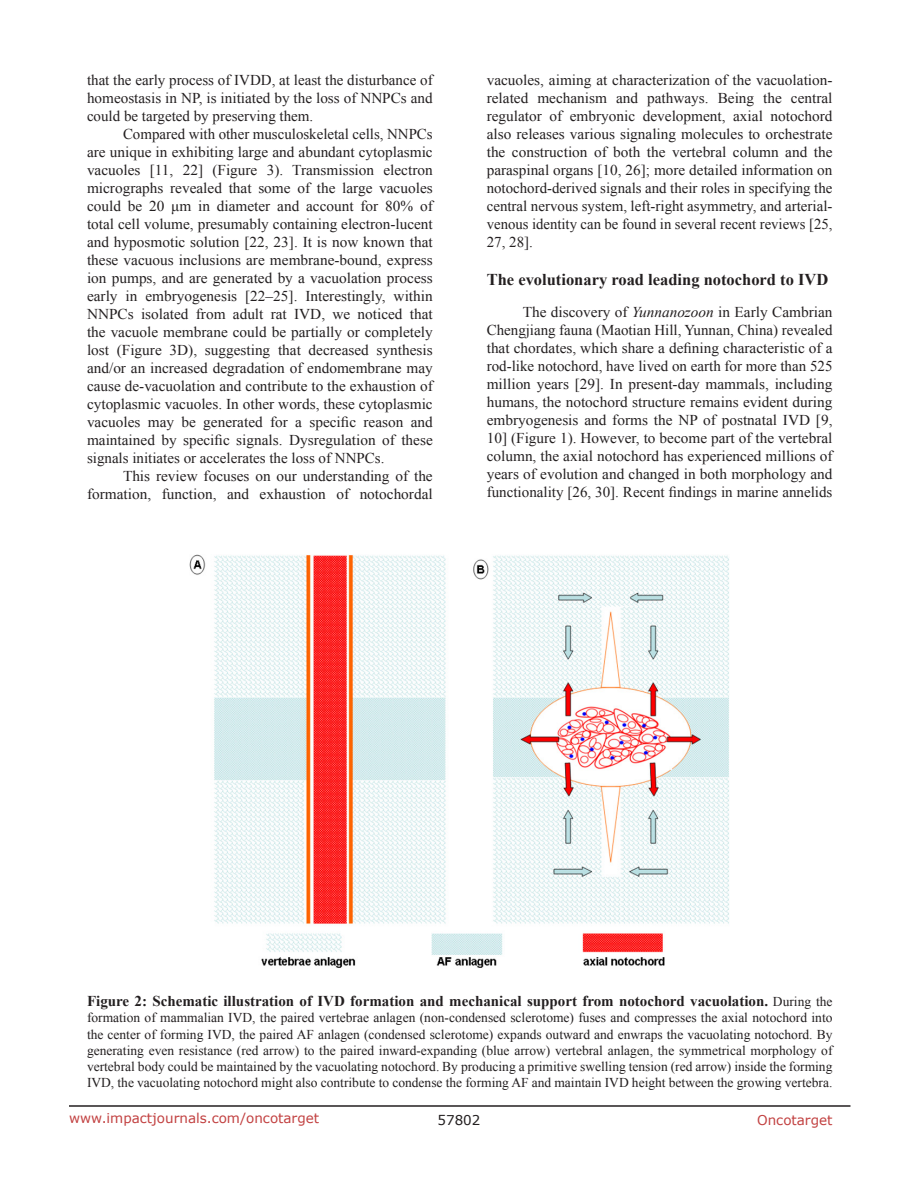
<style>
.page{position:relative;width:918px;height:1188px;background:#fff}
.page>*{position:absolute;margin:0;border:0;box-sizing:border-box;transform-origin:0 0}
.SubHeading{font:700 16.5px "Times New Roman";color:#231f20}
.BodyText{font:15px/18px "Times New Roman";color:#231f20;text-align:justify}
.figuretext{font:700 15px "Times New Roman";color:#231f20}
.figuretext-2{font:13.5px/16.2px "Times New Roman";color:#231f20;text-align:justify}
.t1{font:13.5px "Verdana";color:#c24141}
.t2{font:13.5px "Verdana";color:#231f20}
.s1{font-style:italic}
.s2{font-weight:400;font-size:13.5px}
</style>
<div class="page">
<hr style="left:69px;top:1105px;width:781px;height:2px;background:#231f20">
<img style="left:190px;top:555px;width:539px;height:413px">
<p class="BodyText" style="left:87px;top:71px;width:347px">that the early process of IVDD, at least the disturbance of homeostasis in NP, is initiated by the loss of NNPCs and could be targeted by preserving them.</p>
<p class="BodyText" style="left:87px;top:125px;width:347px;text-indent:36px">Compared with other musculoskeletal cells, NNPCs are unique in exhibiting large and abundant cytoplasmic vacuoles [11, 22] (Figure 3). Transmission electron micrographs revealed that some of the large vacuoles could be 20 μm in diameter and account for 80% of total cell volume, presumably containing electron-lucent and hyposmotic solution [22, 23]. It is now known that these vacuous inclusions are membrane-bound, express ion pumps, and are generated by a vacuolation process early in embryogenesis [22–25]. Interestingly, within NNPCs isolated from adult rat IVD, we noticed that the vacuole membrane could be partially or completely lost (Figure 3D), suggesting that decreased synthesis and/or an increased degradation of endomembrane may cause de-vacuolation and contribute to the exhaustion of cytoplasmic vacuoles. In other words, these cytoplasmic vacuoles may be generated for a specific reason and maintained by specific signals. Dysregulation of these signals initiates or accelerates the loss of NNPCs.</p>
<p class="BodyText" style="left:87px;top:467px;width:347px;text-align:right">This review focuses on our understanding of the formation, function, and exhaustion of notochordal</p>
<p class="BodyText" style="left:487px;top:71px;width:347px">vacuoles, aiming at characterization of the vacuolation&shy;related mechanism and pathways. Being the central regulator of embryonic development, axial notochord also releases various signaling molecules to orchestrate the construction of both the vertebral column and the paraspinal organs [10, 26]; more detailed information on notochord-derived signals and their roles in specifying the central nervous system, left-right asymmetry, and arterial&shy;venous identity can be found in several recent reviews [25, 27, 28].</p>
<p class="SubHeading" style="left:487px;top:268px;width:343px">The evolutionary road leading notochord to IVD</p>
<p class="BodyText" style="left:487px;top:302px;width:347px;text-indent:36px">The discovery of <span class="s1">Yunnanozoon</span> in Early Cambrian Chengjiang fauna (Maotian Hill, Yunnan, China) revealed that chordates, which share a defining characteristic of a rod-like notochord, have lived on earth for more than 525 million years [29]. In present-day mammals, including humans, the notochord structure remains evident during embryogenesis and forms the NP of postnatal IVD [9, 10] (Figure 1). However, to become part of the vertebral column, the axial notochord has experienced millions of years of evolution and changed in both morphology and functionality [26, 30]. Recent findings in marine annelids</p>
<p class="figuretext" style="left:87px;top:990px;width:747px">Figure 2: Schematic illustration of IVD formation and mechanical support from notochord vacuolation. <span class="s2">During the</span></p>
<p class="figuretext-2" style="left:87px;top:1009px;width:747px">formation of mammalian IVD, the paired vertebrae anlagen (non-condensed sclerotome) fuses and compresses the axial notochord into the center of forming IVD, the paired AF anlagen (condensed sclerotome) expands outward and enwraps the vacuolating notochord. By generating even resistance (red arrow) to the paired inward-expanding (blue arrow) vertebral anlagen, the symmetrical morphology of vertebral body could be maintained by the vacuolating notochord. By producing a primitive swelling tension (red arrow) inside the forming IVD, the vacuolating notochord might also contribute to condense the forming AF and maintain IVD height between the growing vertebra.</p>
<p class="t1" style="left:69px;top:1109px;width:252px">www.impactjournals.com/oncotarget</p>
<p class="t2" style="left:438px;top:1111px;width:44px">57802</p>
<p class="t1" style="left:757px;top:1111px;width:77px">Oncotarget</p>
</div>
